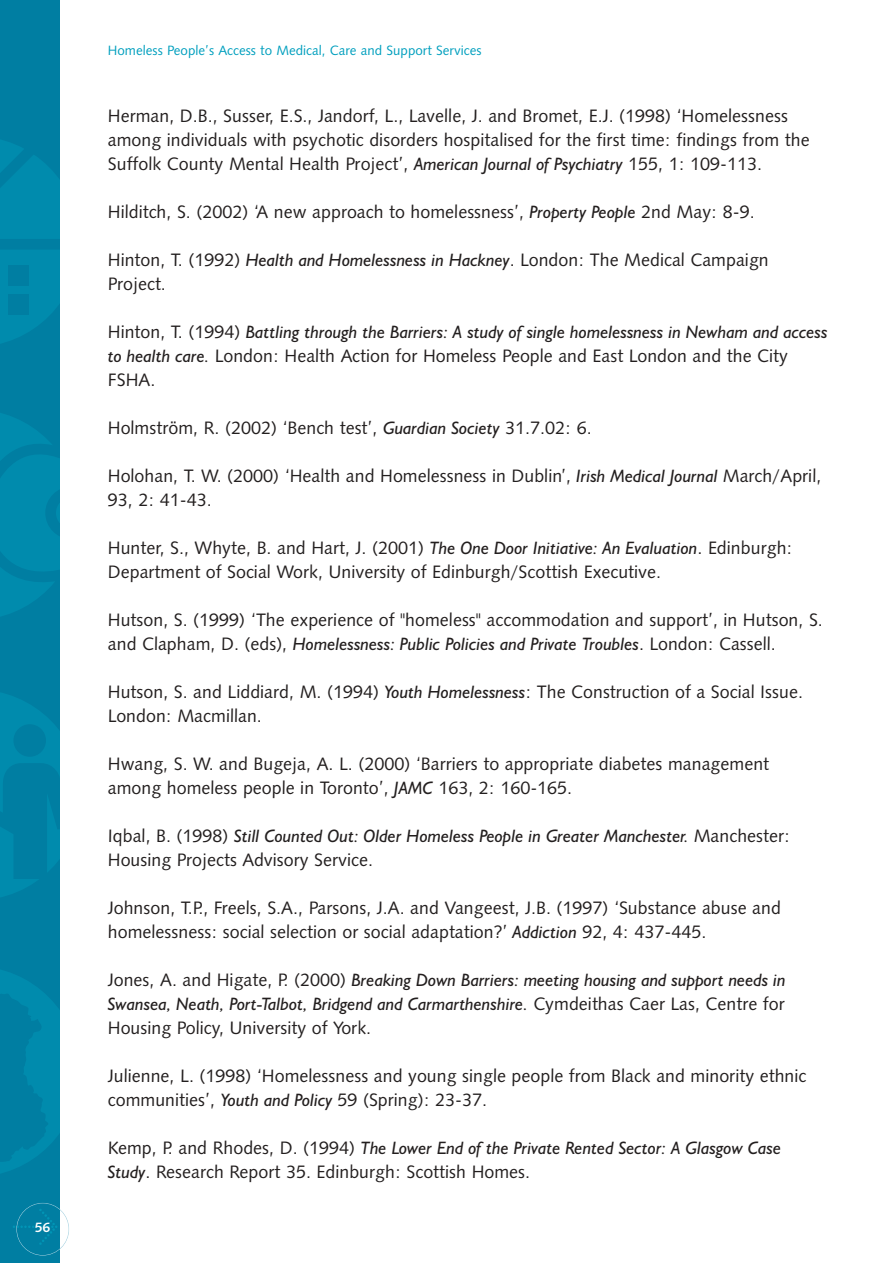
<style>
.page{position:relative;width:893px;height:1263px;background:#fff}
.page>*{position:absolute;margin:0;border:0;box-sizing:border-box;transform-origin:0 0}
.t1{font:18px/24px "Humanist 531 BT Roman A";color:#231f1f}
.t2{font:italic 18px/24px "Humanist 521 BT";color:#231f1f}
.t3{font:13.5px "Humanist 531 BT Roman A";color:#009fbe}
.t4{font:13.5px "Humanist 531 BT Bold A";color:#fff}
.s1{font-family:"Humanist 521 BT";font-style:italic}
.s2{font-family:"Humanist 531 BT Roman A";font-style:normal}
</style>
<div class="page">
<div style="left:1px;top:1px;width:59px;height:1260px;background:#007ea2"></div>
<svg style="left:1px;top:140px;width:59px;height:203px"></svg>
<svg style="left:1px;top:693px;width:59px;height:204px"></svg>
<div style="left:13px;top:724px;width:33px;height:32px;background:#007ea2;border-radius:50%"></div>
<svg style="left:1px;top:970px;width:59px;height:203px"></svg>
<svg style="left:1px;top:413px;width:59px;height:203px"></svg>
<svg style="left:13px;top:1208px;width:44px;height:36px"></svg>
<div style="left:16px;top:1202px;width:53px;height:53px;border:1px solid #9fcede;border-radius:50%"></div>
<p class="t4" style="left:35px;top:1221px;width:17px">56</p>
<p class="t3" style="left:108px;top:45px;width:375px">Homeless People’s Access to Medical, Care and Support Services</p>
<p class="t1" style="left:108px;top:105px;width:703px">Herman, D.B., Susser, E.S., Jandorf, L., Lavelle, J. and Bromet, E.J. (1998) ‘Homelessness among individuals with psychotic disorders hospitalised for the first time: findings from the<br>Suffolk County Mental Health Project’, <span class="s1">American Journal of Psychiatry</span> 155, 1: 109-113.</p>
<p class="t1" style="left:108px;top:201px;width:648px">Hilditch, S. (2002) ‘A new approach to homelessness’, <span class="s1">Property People</span> 2nd May: 8-9.</p>
<p class="t1" style="left:108px;top:249px;width:662px">Hinton, T. (1992) <span class="s1">Health and Homelessness in Hackney</span>. London: The Medical Campaign<br>Project.</p>
<p class="t2" style="left:108px;top:322px;width:721px"><span class="s2">Hinton, T. (1994)</span> Battling through the Barriers: A study of single homelessness in Newham and access</p>
<p class="t1" style="left:108px;top:345px;width:681px"><span class="s1">to health care.</span> London: Health Action for Homeless People and East London and the City<br>FSHA.</p>
<p class="t1" style="left:108px;top:417px;width:485px">Holmström, R. (2002) ‘Bench test’, <span class="s1">Guardian Society</span> 31.7.02: 6.</p>
<p class="t1" style="left:108px;top:465px;width:715px">Holohan, T. W. (2000) ‘Health and Homelessness in Dublin’, <span class="s1">Irish Medical Journal</span> March/April,<br>93, 2: 41-43.</p>
<p class="t1" style="left:108px;top:537px;width:686px">Hunter, S., Whyte, B. and Hart, J. (2001) <span class="s1">The One Door Initiative: An Evaluation</span>. Edinburgh:<br>Department of Social Work, University of Edinburgh/Scottish Executive.</p>
<p class="t1" style="left:108px;top:609px;width:716px">Hutson, S. (1999) ‘The experience of "homeless" accommodation and support’, in Hutson, S.</p>
<p class="t2" style="left:108px;top:634px;width:669px"><span class="s2">and Clapham, D. (eds),</span> Homelessness: Public Policies and Private Troubles<span class="s2">. London: Cassell.</span></p>
<p class="t1" style="left:108px;top:681px;width:696px">Hutson, S. and Liddiard, M. (1994) <span class="s1">Youth Homelessness</span>: The Construction of a Social Issue.<br>London: Macmillan.</p>
<p class="t1" style="left:108px;top:753px;width:663px">Hwang, S. W. and Bugeja, A. L. (2000) ‘Barriers to appropriate diabetes management among homeless people in Toronto’, <span class="s1">JAMC</span> 163, 2: 160-165.</p>
<p class="t2" style="left:108px;top:826px;width:684px"><span class="s2">Iqbal, B. (1998)</span> Still Counted Out: Older Homeless People in Greater Manchester. <span class="s2">Manchester:</span></p>
<p class="t1" style="left:108px;top:849px;width:267px">Housing Projects Advisory Service.</p>
<p class="t1" style="left:108px;top:897px;width:674px">Johnson, T.P., Freels, S.A., Parsons, J.A. and Vangeest, J.B. (1997) ‘Substance abuse and homelessness: social selection or social adaptation?’ <span class="s1">Addiction</span> 92, 4: 437-445.</p>
<p class="t2" style="left:108px;top:970px;width:679px"><span class="s2">Jones, A. and Higate, P. (2000)</span> Breaking Down Barriers: meeting housing and support needs in<br>Swansea, Neath, Port-Talbot, Bridgend and Carmarthenshire. <span class="s2">Cymdeithas Caer Las, Centre for</span></p>
<p class="t1" style="left:108px;top:1017px;width:265px">Housing Policy, University of York.</p>
<p class="t1" style="left:108px;top:1065px;width:700px">Julienne, L. (1998) ‘Homelessness and young single people from Black and minority ethnic communities’, <span class="s1">Youth and Policy</span> 59 (Spring): 23-37.</p>
<p class="t2" style="left:108px;top:1138px;width:674px"><span class="s2">Kemp, P. and Rhodes, D. (1994)</span> The Lower End of the Private Rented Sector: A Glasgow Case</p>
<p class="t1" style="left:108px;top:1161px;width:424px"><span class="s1">Study</span>. Research Report 35. Edinburgh: Scottish Homes.</p>
</div>
